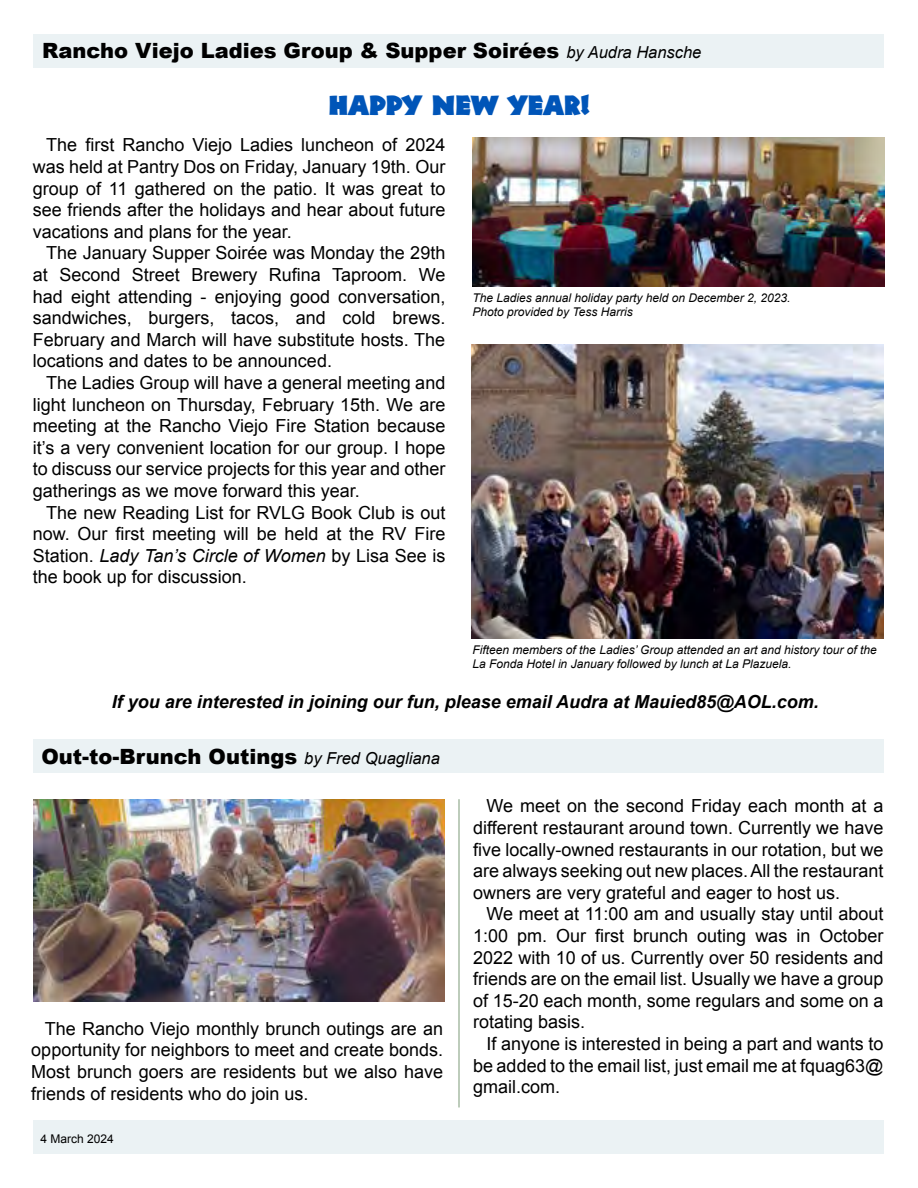
<style>
.page{position:relative;width:918px;height:1188px;background:#fff}
.page>*{position:absolute;margin:0;border:0;box-sizing:border-box;transform-origin:0 0}
.t1{font:27px "Neuland LT Std";color:#0055b8}
.t2{font:900 21px "Arial";color:#000}
.t3{font:18px/21.6px "Arial";color:#000;text-align:justify}
.t4{font:italic 700 18px "Arial";color:#000}
.t5{font:italic 12px/14.4px "Arial";color:#000}
.t6{font:12px "Arial";color:#000}
.s1{font-weight:400;font-style:italic;font-size:16.5px}
.s2{font-style:italic}
</style>
<div class="page">
<div style="left:34px;top:1120px;width:850px;height:34px;background:#ebf2f4"></div>
<div style="left:34px;top:34px;width:850px;height:34px;background:#ebf2f4"></div>
<div style="left:33px;top:739px;width:851px;height:34px;background:#ebf2f4"></div>
<img style="left:34px;top:800px;width:411px;height:201px">
<img style="left:472px;top:137px;width:412px;height:149px">
<img style="left:471px;top:344px;width:413px;height:294px">
<hr style="left:458px;top:799px;width:2px;height:308px;background:#a8bca5">
<p class="t2" style="left:42px;top:36px;width:661px">Rancho Viejo Ladies Group &amp; Supper Soirées <span class="s1">by Audra Hansche</span></p>
<h1 class="t1" style="left:329px;top:89px;width:262px">HAPPY NEW YEAR!</h1>
<p class="t3" style="left:33px;top:134px;width:414px;text-indent:14px">The first Rancho Viejo Ladies luncheon of 2024 was held at Pantry Dos on Friday, January 19th. Our group of 11 gathered on the patio. It was great to see friends after the holidays and hear about future vacations and plans for the year.</p>
<p class="t3" style="left:33px;top:242px;width:414px;text-indent:14px">The January Supper Soirée was Monday the 29th at Second Street Brewery Rufina Taproom. We had eight attending - enjoying good conversation, sandwiches, burgers, tacos, and cold brews.<br>February and March will have substitute hosts. The locations and dates to be announced.</p>
<p class="t3" style="left:33px;top:372px;width:414px;text-indent:14px">The Ladies Group will have a general meeting and light luncheon on Thursday, February 15th. We are meeting at the Rancho Viejo Fire Station because it’s a very convenient location for our group. I hope to discuss our service projects for this year and other gatherings as we move forward this year.</p>
<p class="t3" style="left:33px;top:502px;width:414px;text-indent:14px">The new Reading List for RVLG Book Club is out now. Our first meeting will be held at the RV Fire Station. <span class="s2">Lady Tan’s Circle of Women</span> by Lisa See is the book up for discussion.</p>
<p class="t5" style="left:472px;top:290px;width:320px">The Ladies annual holiday party held on December 2, 2023.<br>Photo provided by Tess Harris</p>
<p class="t5" style="left:473px;top:643px;width:406px">Fifteen members of the Ladies’ Group attended an art and history tour of the<br>La Fonda Hotel in January followed by lunch at La Plazuela.</p>
<p class="t4" style="left:112px;top:690px;width:709px">If you are interested in joining our fun, please email Audra at Mauied85@AOL.com.</p>
<p class="t2" style="left:41px;top:741px;width:400px">Out-to-Brunch Outings <span class="s1">by Fred Quagliana</span></p>
<p class="t3" style="left:31px;top:1018px;width:413px;text-indent:14px">The Rancho Viejo monthly brunch outings are an opportunity for neighbors to meet and create bonds.<br>Most brunch goers are residents but we also have friends of residents who do join us.</p>
<p class="t6" style="left:40px;top:1130px;width:75px">4 March 2024</p>
<p class="t3" style="left:473px;top:795px;width:412px;text-indent:14px">We meet on the second Friday each month at a different restaurant around town. Currently we have five locally-owned restaurants in our rotation, but we are always seeking out new places. All the restaurant owners are very grateful and eager to host us.</p>
<p class="t3" style="left:473px;top:903px;width:412px;text-indent:14px">We meet at 11:00 am and usually stay until about 1:00 pm. Our first brunch outing was in October 2022 with 10 of us. Currently over 50 residents and friends are on the email list. Usually we have a group of 15-20 each month, some regulars and some on a rotating basis.</p>
<p class="t3" style="left:473px;top:1033px;width:412px;text-indent:14px">If anyone is interested in being a part and wants to be added to the email list, just email me at fquag63@ gmail.com.</p>
</div>
